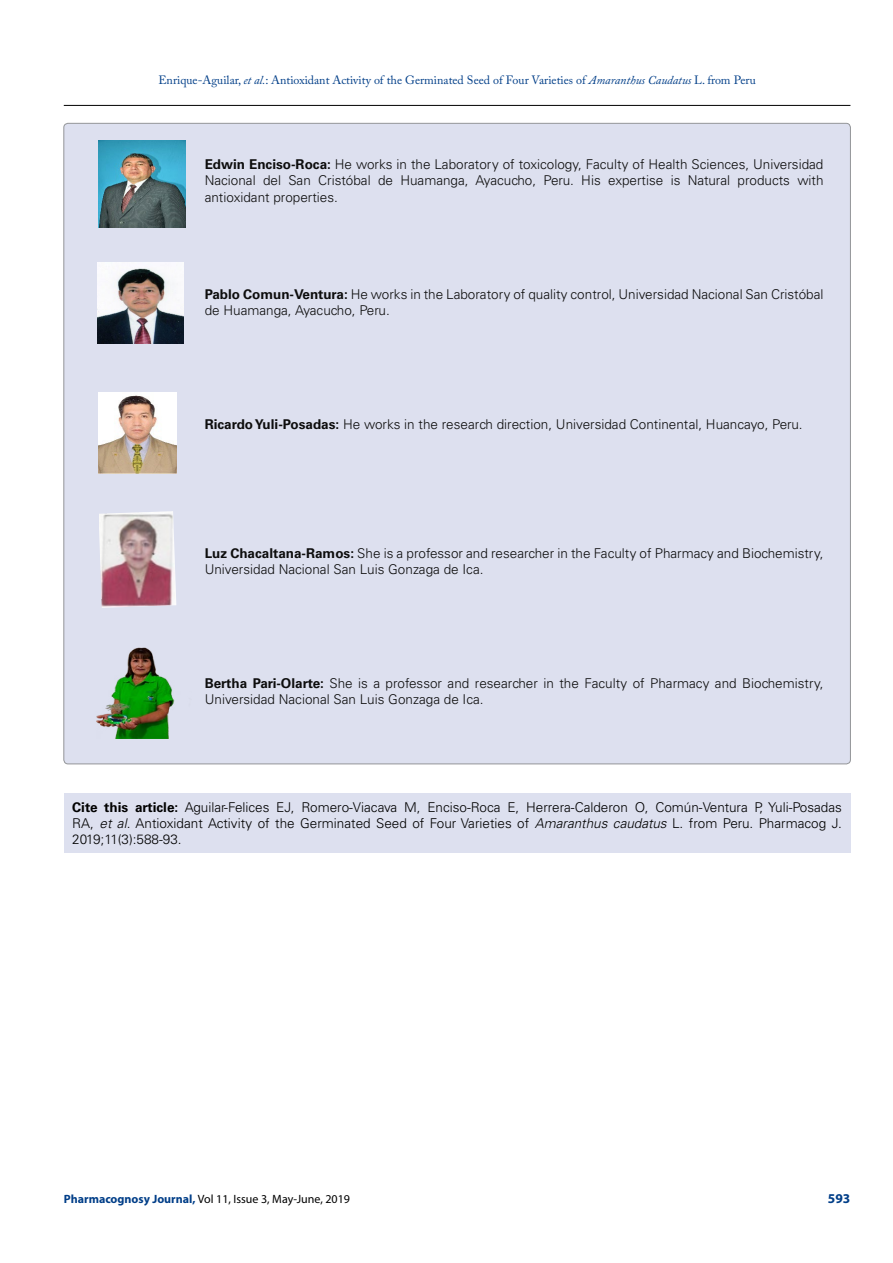
<style>
.page{position:relative;width:893px;height:1263px;background:#fff}
.page>*{position:absolute;margin:0;border:0;box-sizing:border-box;transform-origin:0 0}
.t1{font:300 13.5px/16.2px "Univers LT Std";color:#0d0d0d}
.t2{font:300 13.5px/16.2px "Univers LT Std";color:#000;text-align:justify}
.t3{font:700 13.5px "Myriad Pro";color:#003e88}
.t4{font:12px "Adobe Caslon Pro";color:#003e88}
.t5{font:12px "Myriad Pro";color:#000}
.s1{font-style:italic}
.s2{font-weight:700}
.s3{font-weight:700;color:#003e88}
</style>
<div class="page">
<hr style="left:64px;top:105px;width:786px;height:1px;background:#000">
<div style="left:64px;top:123px;width:786px;height:641px;background:#dde0ef;border-radius:4px"></div>
<div style="left:64px;top:793px;width:786px;height:59px;background:#dde0ef"></div>
<img style="left:97px;top:262px;width:87px;height:82px">
<img style="left:99px;top:393px;width:77px;height:80px">
<img style="left:99px;top:511px;width:77px;height:97px">
<img style="left:96px;top:647px;width:79px;height:92px">
<img style="left:99px;top:140px;width:86px;height:88px">
<p class="t4" style="left:158px;top:73px;width:599px">Enrique-Aguilar, <span class="s1">et al.</span>: Antioxidant Activity of the Germinated Seed of Four Varieties of <span class="s1">Amaranthus Caudatus</span> L. from Peru</p>
<p class="t1" style="left:205px;top:156px;width:620px;text-align:justify"><span class="s2">Edwin Enciso-Roca:</span> He works in the Laboratory of toxicology, Faculty of Health Sciences, Universidad Nacional del San Cristóbal de Huamanga, Ayacucho, Peru. His expertise is Natural products with antioxidant properties.</p>
<p class="t1" style="left:205px;top:286px;width:620px"><span class="s2">Pablo Comun-Ventura:</span> He works in the Laboratory of quality control, Universidad Nacional San Cristóbal de Huamanga, Ayacucho, Peru.</p>
<p class="t1" style="left:205px;top:416px;width:599px"><span class="s2">Ricardo Yuli-Posadas:</span> He works in the research direction, Universidad Continental, Huancayo, Peru.</p>
<p class="t1" style="left:205px;top:545px;width:620px"><span class="s2">Luz Chacaltana-Ramos:</span> She is a professor and researcher in the Faculty of Pharmacy and Biochemistry,<br>Universidad Nacional San Luis Gonzaga de Ica.</p>
<p class="t1" style="left:205px;top:675px;width:620px"><span class="s2">Bertha Pari-Olarte:</span> She is a professor and researcher in the Faculty of Pharmacy and Biochemistry,<br>Universidad Nacional San Luis Gonzaga de Ica.</p>
<p class="t2" style="left:72px;top:799px;width:771px"><span class="s2">Cite this article:</span> Aguilar-Felices EJ, Romero-Viacava M, Enciso-Roca E, Herrera-Calderon O, Común-Ventura P, Yuli-Posadas RA, <span class="s1">et al</span>. Antioxidant Activity of the Germinated Seed of Four Varieties of <span class="s1">Amaranthus caudatus</span> L. from Peru. Pharmacog J.<br>2019;11(3):588-93.</p>
<p class="t5" style="left:64px;top:1191px;width:288px"><span class="s3">Pharmacognosy Journal,</span> Vol 11, Issue 3, May-June, 2019</p>
<p class="t3" style="left:828px;top:1189px;width:24px">593</p>
</div>
